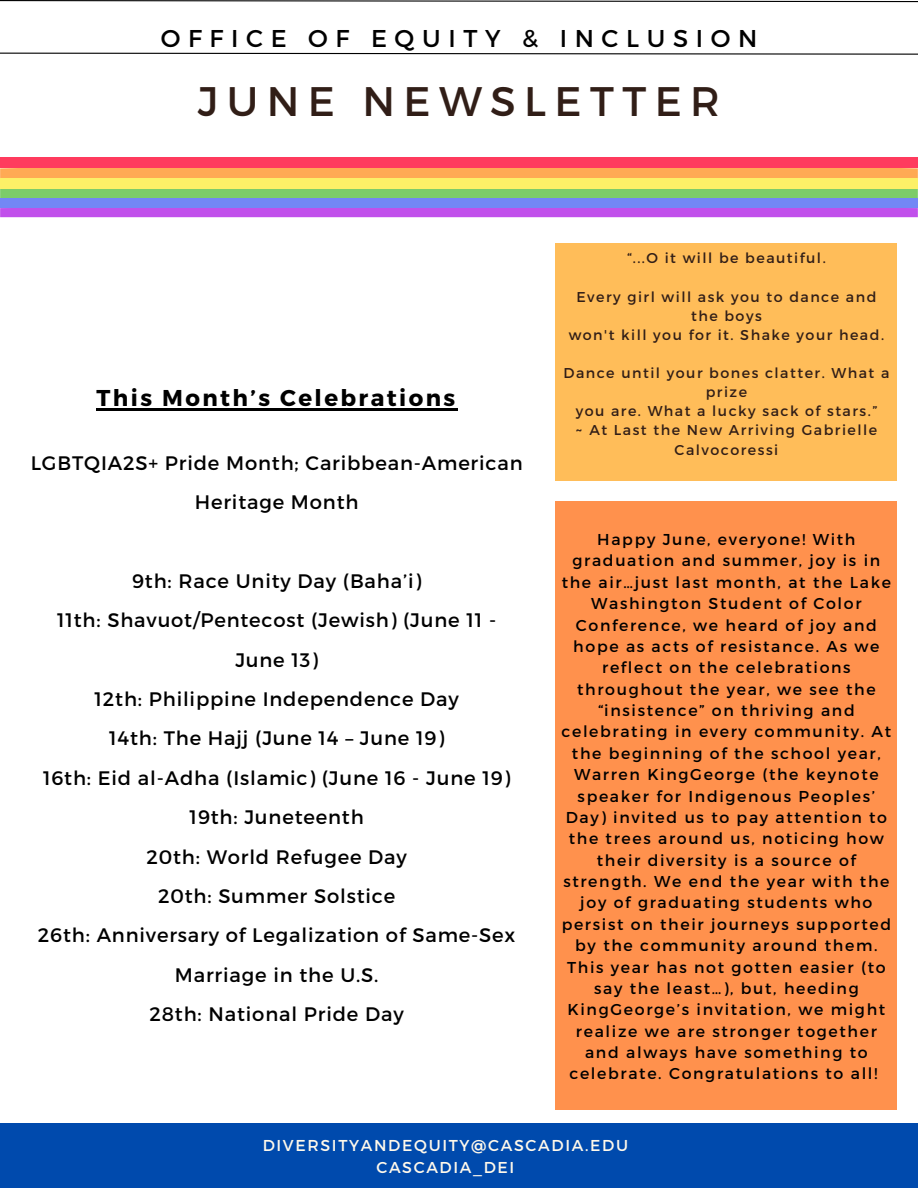
<style>
.page{position:relative;width:918px;height:1188px;background:#fff}
.page>*{position:absolute;margin:0;border:0;box-sizing:border-box;transform-origin:0 0}
.t1{font:41.25px "Montserrat";letter-spacing:.205em;color:#311e17}
.t2{font:24.3px "Montserrat";letter-spacing:.315em;color:#000}
.t3{font:700 22.95px "Montserrat";letter-spacing:.105em;color:#000}
.t4{font:19.5px/39.3px "Montserrat";letter-spacing:.045em;color:#000;text-align:center}
.t5{font:15.75px/21.3px "Montserrat";letter-spacing:.105em;color:#000;text-align:center}
.t6{font:15.75px/21.3px "Montserrat";letter-spacing:.105em;color:#fff9eb;text-align:center}
.t7{font:14.25px/19.2px "Montserrat";letter-spacing:.105em;color:#311e17;text-align:center}
</style>
<div class="page">
<svg style="left:0;top:52px;width:918px;height:3px"></svg>
<div style="left:0;top:1124px;width:918px;height:64px;background:#004aad"></div>
<svg style="left:0;top:0;width:918px;height:3px"></svg>
<div style="left:556px;top:501px;width:341px;height:609px;background:#ff914d"></div>
<div style="left:556px;top:243px;width:341px;height:238px;background:#ffbd59"></div>
<div style="left:0;top:208px;width:918px;height:9px;background:#c150eb"></div>
<svg style="left:0;top:168px;width:918px;height:31px;background:#c0ba66"></svg>
<div style="left:0;top:199px;width:918px;height:9px;background:#7387f5"></div>
<div style="left:0;top:158px;width:918px;height:10px;background:#ff3b5e"></div>
<div style="left:0;top:179px;width:918px;height:10px;background:#fcf067"></div>
<hr style="left:97px;top:408px;width:361px;height:2px;background:#000">
<h4 class="t2" style="left:161px;top:23px;width:598px">OFFICE OF EQUITY &amp; INCLUSION</h4>
<h4 class="t1" style="left:198px;top:74px;width:524px">JUNE NEWSLETTER</h4>
<p class="t3" style="left:97px;top:383px;width:360px">This Month’s Celebrations</p>
<p class="t4" style="left:31px;top:442px;width:493px">LGBTQIA2S+ Pride Month; Caribbean-American<br>Heritage Month</p>
<h3 class="t4" style="left:38px;top:560px;width:479px">9th: Race Unity Day (Baha’i)<br>11th: Shavuot/Pentecost (Jewish) (June 11 -<br>June 13)<br>12th: Philippine Independence Day<br>14th: The Hajj (June 14 – June 19)<br>16th: Eid al-Adha (Islamic) (June 16 - June 19)<br>19th: Juneteenth<br>20th: World Refugee Day<br>20th: Summer Solstice<br>26th: Anniversary of Legalization of Same-Sex<br>Marriage in the U.S.<br>28th: National Pride Day</h3>
<h1 class="t7" style="left:627px;top:248px;width:200px">“...O it will be beautiful.</h1>
<p class="t7" style="left:576px;top:286px;width:301px">Every girl will ask you to dance and the boys</p>
<p class="t7" style="left:569px;top:324px;width:317px">won't kill you for it. Shake your head.</p>
<p class="t7" style="left:563px;top:363px;width:327px">Dance until your bones clatter. What a prize</p>
<p class="t7" style="left:576px;top:401px;width:303px">you are. What a lucky sack of stars.”</p>
<p class="t7" style="left:576px;top:420px;width:303px">~ At Last the New Arriving Gabrielle<br>Calvocoressi</p>
<h2 class="t5" style="left:562px;top:528px;width:331px">Happy June, everyone! With graduation and summer, joy is in the air…just last month, at the Lake<br>Washington Student of Color<br>Conference, we heard of joy and hope as acts of resistance. As we reflect on the celebrations throughout the year, we see the “insistence” on thriving and celebrating in every community. At the beginning of the school year,<br>Warren KingGeorge (the keynote speaker for Indigenous Peoples’<br>Day) invited us to pay attention to the trees around us, noticing how their diversity is a source of strength. We end the year with the joy of graduating students who persist on their journeys supported by the community around them.<br>This year has not gotten easier (to say the least…), but, heeding<br>KingGeorge’s invitation, we might realize we are stronger together and always have something to celebrate. Congratulations to all!</h2>
<p class="t6" style="left:263px;top:1134px;width:367px">DIVERSITYANDEQUITY@CASCADIA.EDU<br>CASCADIA_DEI</p>
</div>
